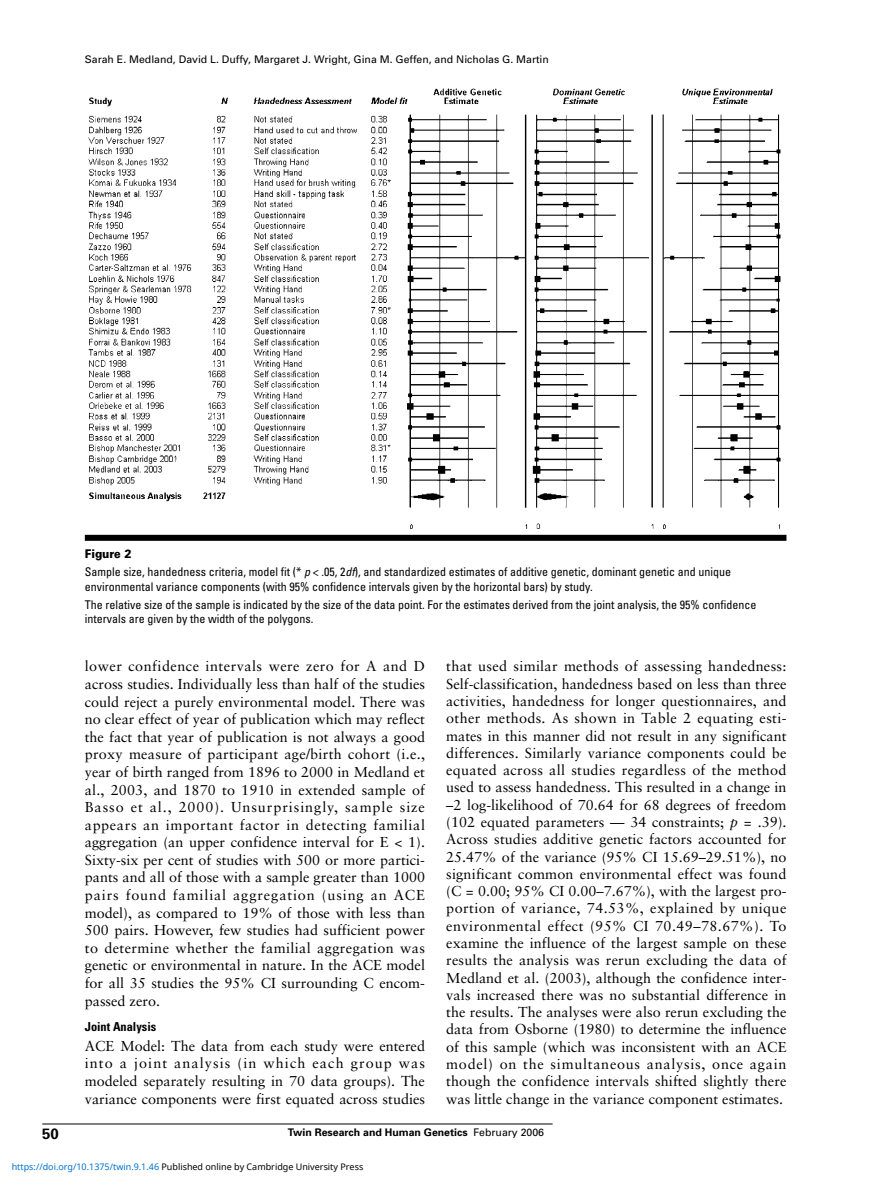
<style>
.page{position:relative;width:893px;height:1191px;background:#fff}
.page>*{position:absolute;margin:0;border:0;box-sizing:border-box;transform-origin:0 0}
.t1{font:700 15px "Univers";color:#000}
.t2{font:14.4px/17.2px "Sabon";color:#000;text-align:justify}
.t3{font:700 condensed 12.3px "Univers";color:#000}
.t4{font:condensed 12px/18.5px "Univers";color:#000}
.t5{font:10.5px "Univers";color:#000}
.t6{font:700 10.5px "Univers";color:#000}
.t7{font:9px "Noto Sans";color:#000}
.s1{font-weight:900;font-stretch:normal}
.s2{font-style:italic}
.s3{font-weight:400}
.s4{color:#0172cf}
</style>
<div class="page">
<hr style="left:42px;top:1123px;width:511px;height:1px;background:#000">
<img style="left:88px;top:88px;width:693px;height:441px">
<div style="left:85px;top:535px;width:701px;height:6px;background:#000"></div>
<p class="t5" style="left:85px;top:55px;width:466px">Sarah E. Medland, David L. Duffy, Margaret J. Wright, Gina M. Geffen, and Nicholas G. Martin</p>
<p class="t4" style="left:85px;top:545px;width:648px"><span class="s1">Figure 2<br></span>Sample size, handedness criteria, model fit (* <span class="s2">p</span>&lt; .05, 2<span class="s2">df</span>), and standardized estimates of additive genetic, dominant genetic and unique</p>
<p class="t4" style="left:85px;top:578px;width:673px">environmental variance components (with 95% confidence intervals given by the horizontal bars) by study.<br>The relative size of the sample is indicated by the size of the data point. For the estimates derived from the joint analysis, the 95% confidence</p>
<p class="t4" style="left:85px;top:611px;width:230px">intervals are given by the width of the polygons.</p>
<p class="t2" style="left:85px;top:659px;width:342px">lower confidence intervals were zero for A and D across studies. Individually less than half of the studies could reject a purely environmental model. There was no clear effect of year of publication which may reflect the fact that year of publication is not always a good proxy measure of participant age/birth cohort (i.e., year of birth ranged from 1896 to 2000 in Medland et al., 2003, and 1870 to 1910 in extended sample of Basso et al., 2000). Unsurprisingly, sample size appears an important factor in detecting familial aggregation (an upper confidence interval for E &lt; 1).<br>Sixty-six per cent of studies with 500 or more partici&shy;pants and all of those with a sample greater than 1000 pairs found familial aggregation (using an ACE model), as compared to 19% of those with less than 500 pairs. However, few studies had sufficient power to determine whether the familial aggregation was genetic or environmental in nature. In the ACE model for all 35 studies the 95% CI surrounding C encom&shy;passed zero.</p>
<p class="t3" style="left:85px;top:1022px;width:73px">Joint Analysis</p>
<p class="t2" style="left:85px;top:1038px;width:342px">ACE Model: The data from each study were entered into a joint analysis (in which each group was modeled separately resulting in 70 data groups). The variance components were first equated across studies</p>
<p class="t2" style="left:446px;top:659px;width:342px">that used similar methods of assessing handedness:<br>Self-classification, handedness based on less than three activities, handedness for longer questionnaires, and other methods. As shown in Table 2 equating esti&shy;mates in this manner did not result in any significant differences. Similarly variance components could be equated across all studies regardless of the method used to assess handedness. This resulted in a change in –2 log-likelihood of 70.64 for 68 degrees of freedom (102 equated parameters — 34 constraints; <span class="s2">p</span> = .39).<br>Across studies additive genetic factors accounted for 25.47% of the variance (95% CI 15.69–29.51%), no significant common environmental effect was found (C = 0.00; 95% CI 0.00–7.67%), with the largest pro&shy;portion of variance, 74.53%, explained by unique environmental effect (95% CI 70.49–78.67%). To examine the influence of the largest sample on these results the analysis was rerun excluding the data of Medland et al. (2003), although the confidence inter&shy;vals increased there was no substantial difference in the results. The analyses were also rerun excluding the data from Osborne (1980) to determine the influence of this sample (which was inconsistent with an ACE model) on the simultaneous analysis, once again though the confidence intervals shifted slightly there was little change in the variance component estimates.</p>
<p class="t1" style="left:42px;top:1128px;width:18px">50</p>
<p class="t6" style="left:288px;top:1128px;width:258px">Twin Research and Human Genetics <span class="s3">February 2006</span></p>
<p class="t7" style="left:12px;top:1160px;width:353px"><span class="s4">https://doi.org/10.1375/twin.9.1.46</span> Published online by Cambridge University Press</p>
</div>
